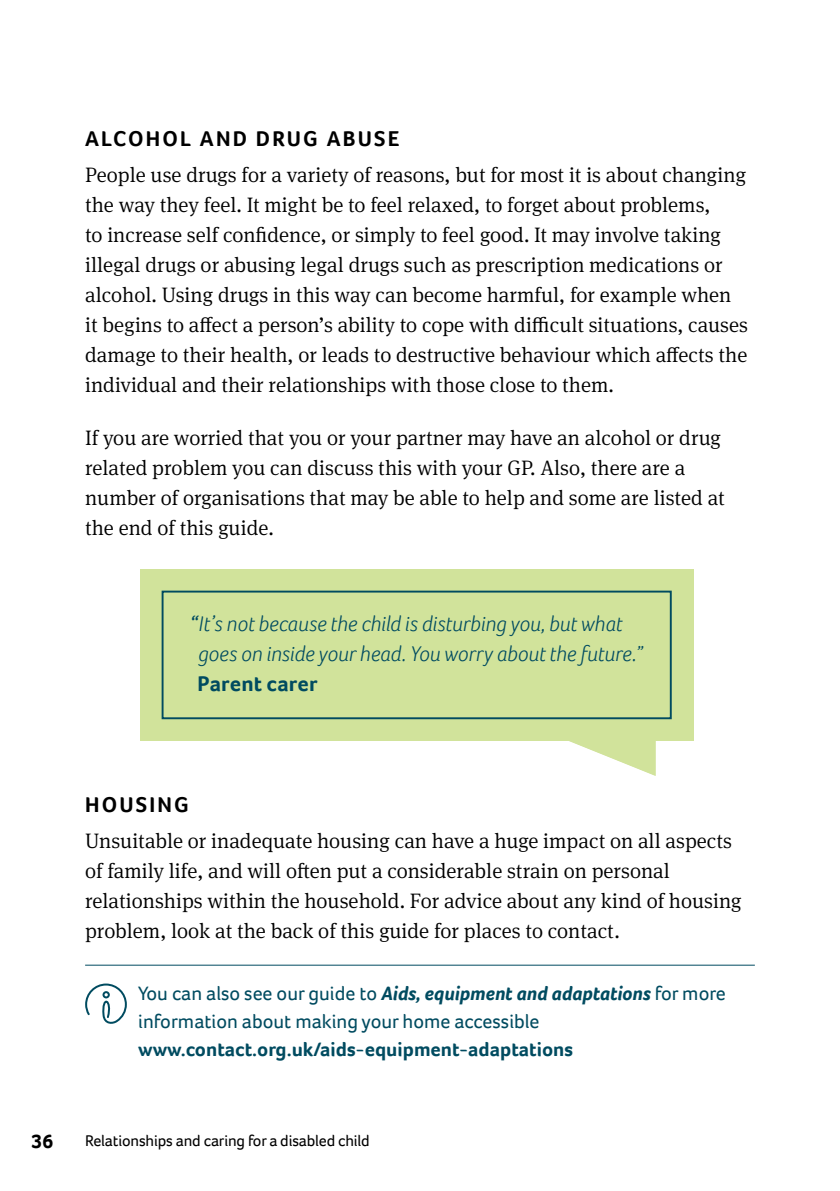
<style>
.page{position:relative;width:840px;height:1191px;background:#fff}
.page>*{position:absolute;margin:0;border:0;box-sizing:border-box;transform-origin:0 0}
.t1{font:italic 300 22px/30px "Foco";letter-spacing:.005em;color:#004b60}
.t2{font:700 22px "Foco";letter-spacing:.1em;color:#000}
.t3{font:300 21px/30px "Meta Serif OT";color:#000}
.t4{font:20px/28px "Foco";color:#004b60}
.t5{font:700 20px "Foco";color:#004b60}
.t6{font:700 20px "Foco";color:#000}
.t7{font:16px "Foco";letter-spacing:-.01em;color:#000}
.s1{font-weight:400}
.s2{font-size:21px}
.s3{font-weight:700;font-style:normal}
.s4{font-weight:700;font-style:italic}
</style>
<div class="page">
<hr style="left:85px;top:964px;width:669px;height:1px;background:#004b60">
<svg style="left:85px;top:983px;width:42px;height:41px"></svg>
<div style="left:140px;top:569px;width:553px;height:172px;background:#d1e39b"></div>
<div style="left:161px;top:590px;width:510px;height:129px;border:2px solid #004b60"></div>
<svg style="left:569px;top:741px;width:86px;height:35px"></svg>
<p class="t2" style="left:85px;top:124px;width:315px">Alcohol and drug abuse</p>
<p class="t3" style="left:85px;top:159px;width:664px">People use drugs for a variety of reasons, but for most it is about changing the way they feel. It might be to feel relaxed, to forget about problems,<br>to increase self confidence, or simply to feel good. It may involve taking illegal drugs or abusing legal drugs such as prescription medications or alcohol. Using drugs in this way can become harmful, for example when it begins to affect a person’s ability to cope with difficult situations, causes damage to their health, or leads to destructive behaviour which affects the individual and their relationships with those close to them.</p>
<p class="t3" style="left:85px;top:422px;width:641px">If you are worried that you or your partner may have an alcohol or drug related problem you can discuss this with your GP. Also, there are a number of organisations that may be able to help and some are listed at the end of this guide.</p>
<p class="t1" style="left:197px;top:608px;width:446px;text-indent:-8px"><span class="s1">“</span>It’s not because the child is disturbing you, but what goes on inside your head. You worry about the future.<span class="s2">”<br></span><span class="s3">Parent carer</span></p>
<p class="t2" style="left:85px;top:790px;width:105px">Housing</p>
<p class="t3" style="left:85px;top:825px;width:657px">Unsuitable or inadequate housing can have a huge impact on all aspects of family life, and will often put a considerable strain on personal relationships within the household. For advice about any kind of housing problem, look at the back of this guide for places to contact.</p>
<p class="t4" style="left:138px;top:978px;width:588px">You can also see our guide to <span class="s4">Aids, equipment and adaptations</span> for more information about making your home accessible</p>
<p class="t5" style="left:138px;top:1035px;width:436px">www.contact.org.uk/aids-equipment-adaptations</p>
<p class="t6" style="left:32px;top:1128px;width:23px">36</p>
<p class="t7" style="left:85px;top:1129px;width:286px">Relationships and caring for a disabled child</p>
</div>
